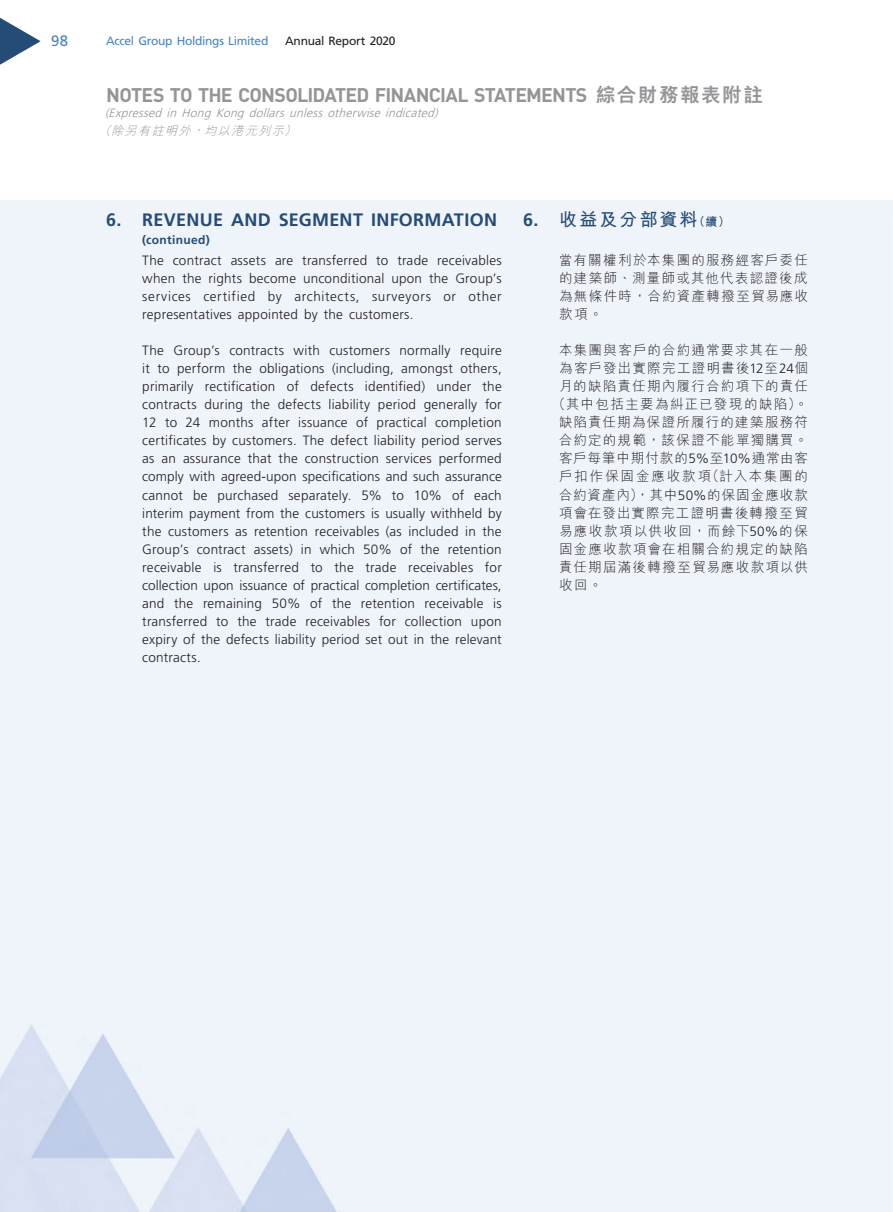
<style>
.page{position:relative;width:893px;height:1212px;background:#fff}
.page>*{position:absolute;margin:0;border:0;box-sizing:border-box;transform-origin:0 0}
.t1{font:700 19.5px "DIN Pro";letter-spacing:-.04em;color:#939598}
._03_H1{font:700 18px "Frutiger LT Std";letter-spacing:.015em;color:#244c76}
._03_H1-2{font:700 18px "M Hei HK";letter-spacing:.115em;color:#244c76}
.t2{font:15px "Frutiger LT Std";color:#4783c4}
._12___P2{font:300 13.5px/18px "Frutiger LT Std";letter-spacing:.015em;color:#231f20;text-align:justify}
._12___P2-2{font:300 13.5px/18px "M Hei HK";letter-spacing:.095em;color:#231f20;text-align:justify}
._12___P2-3{font:300 13.5px "M Hei HK";letter-spacing:.065em;color:#231f20}
._12___P2-4{font:300 13.5px "M Hei HK";letter-spacing:.07em;color:#231f20}
._12___P2-5{font:300 13.5px "M Hei HK";letter-spacing:.135em;color:#231f20}
.t3{font:italic 300 12px "Frutiger LT Std";color:#939598}
.t4{font:12px "Frutiger LT Std";letter-spacing:-.025em;color:#4783c4}
.t5{font:12px "Frutiger LT Std";letter-spacing:-.025em;color:#231f20}
.t6{font:italic 300 12px "M Hei HK";color:#939598}
._03_H1-3{font:700 12px "Frutiger LT Std";letter-spacing:.025em;color:#244c76}
.s1{font-family:"M Hei HK";font-weight:800}
.s2{font-family:"Frutiger LT Std"}
.s3{font-size:12px}
</style>
<div class="page">
<div style="left:0;top:200px;width:893px;height:1012px;background:#eff3fa"></div>
<svg style="left:0;top:18px;width:41px;height:47px"></svg>
<p class="t2" style="left:51px;top:32px;width:19px">98</p>
<p class="t4" style="left:106px;top:34px;width:164px">Accel Group Holdings Limited</p>
<p class="t5" style="left:285px;top:34px;width:112px">Annual Report 2020</p>
<h1 class="t1" style="left:106px;top:82px;width:658px">NOTES TO THE CONSOLIDATED FINANCIAL STATEMENTS <span class="s1">綜合財務報表附註</span></h1>
<p class="t3" style="left:105px;top:106px;width:338px">(Expressed in Hong Kong dollars unless otherwise indicated)</p>
<p class="t6" style="left:99px;top:125px;width:201px">（除另有註明外，均以港元列示）</p>
<p class="_03_H1" style="left:106px;top:210px;width:392px">6. REVENUE AND SEGMENT INFORMATION</p>
<p class="_03_H1-3" style="left:142px;top:233px;width:69px">(continued)</p>
<p class="_12___P2" style="left:142px;top:252px;width:361px">The contract assets are transferred to trade receivables when the rights become unconditional upon the Group’s services certified by architects, surveyors or other representatives appointed by the customers.</p>
<p class="_12___P2" style="left:142px;top:342px;width:361px">The Group’s contracts with customers normally require it to perform the obligations (including, amongst others, primarily rectification of defects identified) under the contracts during the defects liability period generally for 12 to 24 months after issuance of practical completion certificates by customers. The defect liability period serves as an assurance that the construction services performed comply with agreed-upon specifications and such assurance cannot be purchased separately. 5% to 10% of each interim payment from the customers is usually withheld by the customers as retention receivables (as included in the Group’s contract assets) in which 50% of the retention receivable is transferred to the trade receivables for collection upon issuance of practical completion certificates, and the remaining 50% of the retention receivable is transferred to the trade receivables for collection upon expiry of the defects liability period set out in the relevant contracts.</p>
<p class="_03_H1-2" style="left:523px;top:207px;width:209px"><span class="s2">6.</span> 收益及分部資料<span class="s3">（續）</span></p>
<p class="_12___P2-2" style="left:559px;top:251px;width:250px">當有關權利於本集團的服務經客戶委任的建築師、測量師或其他代表認證後成為無條件時，合約資產轉撥至貿易應收款項。</p>
<p class="_12___P2-2" style="left:559px;top:341px;width:250px">本集團與客戶的合約通常要求其在一般</p>
<p class="_12___P2-2" style="left:559px;top:359px;width:250px">為客戶發出實際完工證明書後<span class="s2">12</span>至<span class="s2">24</span>個</p>
<p class="_12___P2-2" style="left:559px;top:377px;width:250px">月的缺陷責任期內履行合約項下的責任</p>
<p class="_12___P2-2" style="left:552px;top:395px;width:257px">（其中包括主要為糾正已發現的缺陷）。</p>
<p class="_12___P2-2" style="left:559px;top:413px;width:250px">缺陷責任期為保證所履行的建築服務符</p>
<p class="_12___P2-2" style="left:559px;top:431px;width:250px">合約定的規範，該保證不能單獨購買。</p>
<p class="_12___P2-3" style="left:559px;top:452px;width:250px">客戶每筆中期付款的<span class="s2">5%</span>至<span class="s2">10%</span>通常由客</p>
<p class="_12___P2-5" style="left:559px;top:470px;width:250px">戶扣作保固金應收款項（計入本集團的</p>
<p class="_12___P2-4" style="left:559px;top:488px;width:250px">合約資產內），其中<span class="s2">50%</span>的保固金應收款</p>
<p class="_12___P2-2" style="left:559px;top:503px;width:250px">項會在發出實際完工證明書後轉撥至貿</p>
<p class="_12___P2-2" style="left:559px;top:521px;width:250px">易應收款項以供收回，而餘下<span class="s2">50%</span>的保</p>
<p class="_12___P2-2" style="left:559px;top:539px;width:250px">固金應收款項會在相關合約規定的缺陷</p>
<p class="_12___P2-2" style="left:559px;top:557px;width:250px">責任期屆滿後轉撥至貿易應收款項以供</p>
<p class="_12___P2-2" style="left:559px;top:575px;width:45px">收回。</p>
</div>
